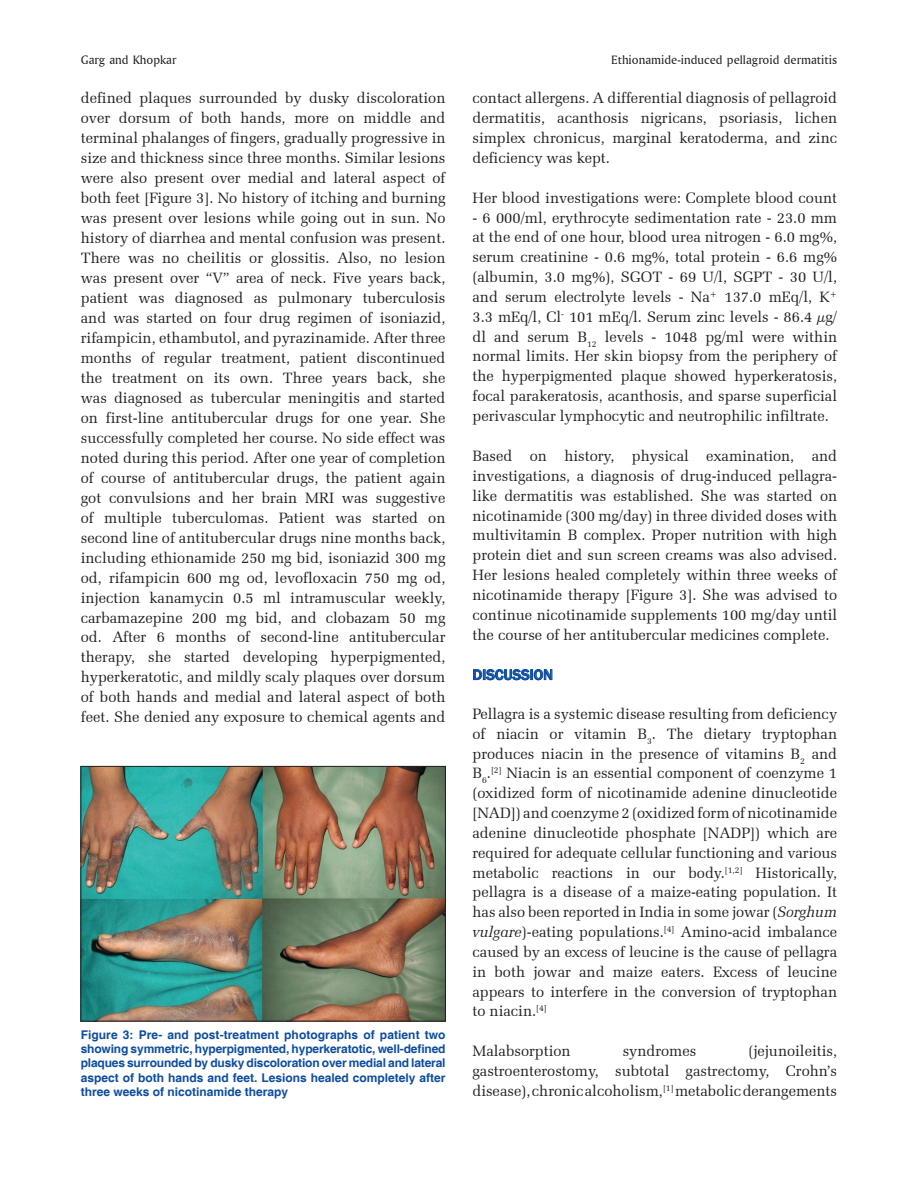
<style>
.page{position:relative;width:918px;height:1188px;background:#fff}
.page>*{position:absolute;margin:0;border:0;box-sizing:border-box;transform-origin:0 0}
.TX{font:15px/19.8px "Zapf Elliptical 711 BT";color:#231f20;text-align:justify}
.t1{font:500 15px "Franklin Gothic";color:#0d4da1}
.RH{font:12.75px "Amerigo BT Roman A";color:#231f20}
.FGC{font:700 12px/14.4px "Helvetica";color:#0d4da1;text-align:justify}
.s1{font-style:italic}
</style>
<div class="page">
<svg style="left:473px;top:669px;width:80px;height:12px"></svg>
<img style="left:83px;top:768px;width:361px;height:251px">
<div style="left:81px;top:766px;width:365px;height:255px;border:1px solid #231f20"></div>
<p class="RH" style="left:81px;top:52px;width:97px">Garg and Khopkar</p>
<p class="RH" style="left:611px;top:52px;width:227px">Ethionamide-induced pellagroid dermatitis</p>
<p class="TX" style="left:81px;top:88px;width:366px">defined plaques surrounded by dusky discoloration over dorsum of both hands, more on middle and terminal phalanges of fingers, gradually progressive in size and thickness since three months. Similar lesions were also present over medial and lateral aspect of both feet [Figure 3]. No history of itching and burning was present over lesions while going out in sun. No history of diarrhea and mental confusion was present.<br>There was no cheilitis or glossitis. Also, no lesion was present over “V” area of neck. Five years back, patient was diagnosed as pulmonary tuberculosis and was started on four drug regimen of isoniazid, rifampicin, ethambutol, and pyrazinamide. After three months of regular treatment, patient discontinued the treatment on its own. Three years back, she was diagnosed as tubercular meningitis and started on first-line antitubercular drugs for one year. She successfully completed her course. No side effect was noted during this period. After one year of completion of course of antitubercular drugs, the patient again got convulsions and her brain MRI was suggestive of multiple tuberculomas. Patient was started on second line of antitubercular drugs nine months back, including ethionamide 250 mg bid, isoniazid 300 mg od, rifampicin 600 mg od, levofloxacin 750 mg od, injection kanamycin 0.5 ml intramuscular weekly, carbamazepine 200 mg bid, and clobazam 50 mg od. After 6 months of second-line antitubercular therapy, she started developing hyperpigmented, hyperkeratotic, and mildly scaly plaques over dorsum of both hands and medial and lateral aspect of both feet. She denied any exposure to chemical agents and</p>
<p class="TX" style="left:472px;top:88px;width:366px">contact allergens. A differential diagnosis of pellagroid dermatitis, acanthosis nigricans, psoriasis, lichen simplex chronicus, marginal keratoderma, and zinc deficiency was kept.</p>
<p class="TX" style="left:472px;top:188px;width:366px">Her blood investigations were: Complete blood count</p>
<p class="TX" style="left:472px;top:208px;width:366px">- 6 000/ml, erythrocyte sedimentation rate - 23.0 mm at the end of one hour, blood urea nitrogen - 6.0 mg%, serum creatinine - 0.6 mg%, total protein - 6.6 mg% (albumin, 3.0 mg%), SGOT - 69 U/l, SGPT - 30 U/l, and serum electrolyte levels - Na<sup>+</sup> 137.0 mEq/l, K<sup>+ </sup>3.3 mEq/l, Cl<sup>-</sup> 101 mEq/l. Serum zinc levels - 86.4 µg/ dl and serum B<sub>12</sub> levels - 1048 pg/ml were within normal limits. Her skin biopsy from the periphery of the hyperpigmented plaque showed hyperkeratosis, focal parakeratosis, acanthosis, and sparse superficial perivascular lymphocytic and neutrophilic infiltrate.</p>
<p class="TX" style="left:472px;top:446px;width:366px">Based on history, physical examination, and investigations, a diagnosis of drug-induced pellagra&shy;like dermatitis was established. She was started on nicotinamide (300 mg/day) in three divided doses with multivitamin B complex. Proper nutrition with high protein diet and sun screen creams was also advised.<br>Her lesions healed completely within three weeks of nicotinamide therapy [Figure 3]. She was advised to continue nicotinamide supplements 100 mg/day until the course of her antitubercular medicines complete.</p>
<h1 class="t1" style="left:472px;top:665px;width:82px">DISCUSSION</h1>
<p class="TX" style="left:472px;top:704px;width:366px">Pellagra is a systemic disease resulting from deficiency of niacin or vitamin B<sub>3</sub>. The dietary tryptophan produces niacin in the presence of vitamins B<sub>2</sub> and B<sub>6</sub>.<sup>[2]</sup> Niacin is an essential component of coenzyme 1 (oxidized form of nicotinamide adenine dinucleotide [NAD]) and coenzyme 2 (oxidized form of nicotinamide adenine dinucleotide phosphate [NADP]) which are required for adequate cellular functioning and various metabolic reactions in our body.<sup>[1,2]</sup> Historically, pellagra is a disease of a maize-eating population. It has also been reported in India in some jowar (<span class="s1">Sorghum vulgare</span>)-eating populations.<sup>[4]</sup> Amino-acid imbalance caused by an excess of leucine is the cause of pellagra in both jowar and maize eaters. Excess of leucine appears to interfere in the conversion of tryptophan to niacin.<sup>[4]</sup></p>
<p class="TX" style="left:472px;top:1041px;width:100px">Malabsorption</p>
<p class="TX" style="left:623px;top:1041px;width:75px">syndromes</p>
<p class="FGC" style="left:81px;top:1028px;width:366px">Figure 3: Pre- and post-treatment photographs of patient two showing symmetric, hyperpigmented, hyperkeratotic, well-defined plaques surrounded by dusky discoloration over medial and lateral aspect of both hands and feet. Lesions healed completely after three weeks of nicotinamide therapy</p>
<p class="TX" style="left:472px;top:1041px;width:366px;text-indent:276px">(jejunoileitis, gastroenterostomy, subtotal gastrectomy, Crohn’s disease), chronic alcoholism,<sup>[1]</sup> metabolic derangements</p>
</div>
